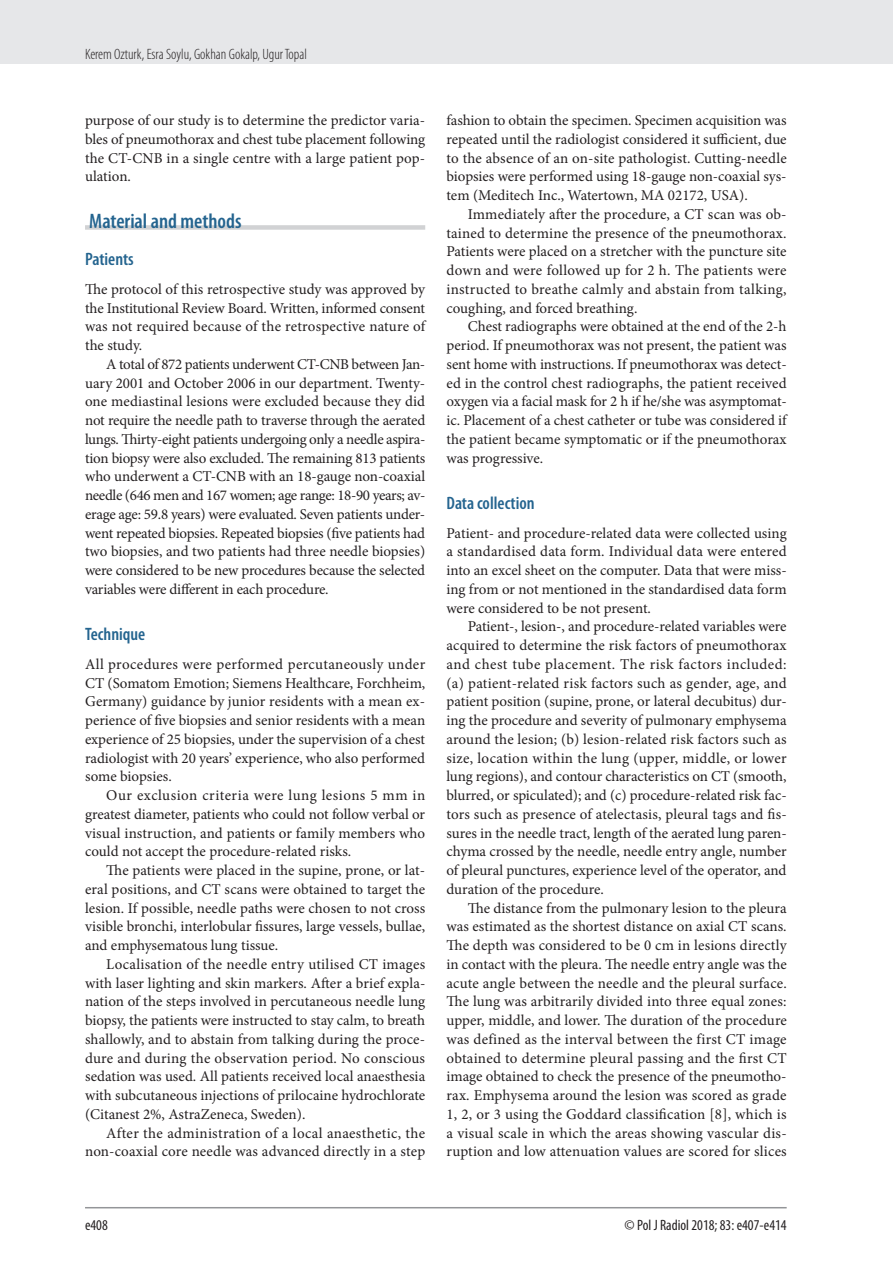
<style>
.page{position:relative;width:893px;height:1263px;background:#fff}
.page>*{position:absolute;margin:0;border:0;box-sizing:border-box;transform-origin:0 0}
.t1{font:600 condensed 21px "Myriad Pro";color:#24648f}
.t2{font:600 condensed 18px "Myriad Pro";color:#24648f}
.t3{font:15px/18.8px "Minion Pro";color:#231f20;text-align:justify}
.t4{font:300 condensed 15px "Myriad Pro";color:#231f20}
.t5{font:condensed 15px "Myriad Pro";color:#231f20}
</style>
<div class="page">
<div style="left:0;top:0;width:893px;height:64px;background:#e6e7e9"></div>
<hr style="left:85px;top:1207px;width:702px;height:1px;background:#939598">
<div style="left:85px;top:225px;width:340px;height:5px;background:#d1d2d4"></div>
<p class="t4" style="left:85px;top:45px;width:223px">Kerem Ozturk, Esra Soylu, Gokhan Gokalp, Ugur Topal</p>
<p class="t3" style="left:85px;top:111px;width:342px">purpose of our study is to determine the predictor varia&shy;bles of pneumothorax and chest tube placement following the CT-CNB in a single centre with a large patient pop&shy;ulation.</p>
<h1 class="t1" style="left:89px;top:208px;width:154px">Material and methods</h1>
<p class="t2" style="left:85px;top:248px;width:50px">Patients</p>
<p class="t3" style="left:85px;top:280px;width:342px">The protocol of this retrospective study was approved by the Institutional Review Board. Written, informed consent was not required because of the retrospective nature of the study.</p>
<p class="t3" style="left:85px;top:355px;width:342px;text-indent:21px">A total of 872 patients underwent CT-CNB between Jan&shy;uary 2001 and October 2006 in our department. Twenty&shy;one mediastinal lesions were excluded because they did not require the needle path to traverse through the aerated lungs. Thirty-eight patients undergoing only a needle aspira&shy;tion biopsy were also excluded. The remaining 813 patients who underwent a CT-CNB with an 18-gauge non-coaxial needle (646 men and 167 women; age range: 18-90 years; av&shy;erage age: 59.8 years) were evaluated. Seven patients under&shy;went repeated biopsies. Repeated biopsies (five patients had two biopsies, and two patients had three needle biopsies) were considered to be new procedures because the selected variables were different in each procedure.</p>
<p class="t2" style="left:85px;top:623px;width:62px">Technique</p>
<p class="t3" style="left:85px;top:655px;width:342px">All procedures were performed percutaneously under CT (Somatom Emotion; Siemens Healthcare, Forchheim, Germany) guidance by junior residents with a mean ex&shy;perience of five biopsies and senior residents with a mean experience of 25 biopsies, under the supervision of a chest radiologist with 20 years’ experience, who also performed some biopsies.</p>
<p class="t3" style="left:85px;top:786px;width:342px;text-indent:21px">Our exclusion criteria were lung lesions 5 mm in greatest diameter, patients who could not follow verbal or visual instruction, and patients or family members who could not accept the procedure-related risks.</p>
<p class="t3" style="left:85px;top:861px;width:342px;text-indent:21px">The patients were placed in the supine, prone, or lat&shy;eral positions, and CT scans were obtained to target the lesion. If possible, needle paths were chosen to not cross visible bronchi, interlobular fissures, large vessels, bullae, and emphysematous lung tissue.</p>
<p class="t3" style="left:85px;top:955px;width:342px;text-indent:21px">Localisation of the needle entry utilised CT images with laser lighting and skin markers. After a brief expla&shy;nation of the steps involved in percutaneous needle lung biopsy, the patients were instructed to stay calm, to breath shallowly, and to abstain from talking during the proce&shy;dure and during the observation period. No conscious sedation was used. All patients received local anaesthesia with subcutaneous injections of prilocaine hydrochlorate (Citanest 2%, AstraZeneca, Sweden).</p>
<p class="t3" style="left:85px;top:1123px;width:342px;text-align:right">After the administration of a local anaesthetic, the non-coaxial core needle was advanced directly in a step</p>
<p class="t3" style="left:446px;top:111px;width:342px">fashion to obtain the specimen. Specimen acquisition was repeated until the radiologist considered it sufficient, due to the absence of an on-site pathologist. Cutting-needle biopsies were performed using 18-gauge non-coaxial sys&shy;tem (Meditech Inc., Watertown, MA 02172, USA).</p>
<p class="t3" style="left:446px;top:205px;width:342px;text-indent:21px">Immediately after the procedure, a CT scan was ob&shy;tained to determine the presence of the pneumothorax.<br>Patients were placed on a stretcher with the puncture site down and were followed up for 2 h. The patients were instructed to breathe calmly and abstain from talking, coughing, and forced breathing.</p>
<p class="t3" style="left:446px;top:317px;width:342px;text-indent:21px">Chest radiographs were obtained at the end of the 2-h period. If pneumothorax was not present, the patient was sent home with instructions. If pneumothorax was detect&shy;ed in the control chest radiographs, the patient received oxygen via a facial mask for 2 h if he/she was asymptomat&shy;ic. Placement of a chest catheter or tube was considered if the patient became symptomatic or if the pneumothorax was progressive.</p>
<p class="t2" style="left:446px;top:492px;width:90px">Data collection</p>
<p class="t3" style="left:446px;top:523px;width:342px">Patient- and procedure-related data were collected using a standardised data form. Individual data were entered into an excel sheet on the computer. Data that were miss&shy;ing from or not mentioned in the standardised data form were considered to be not present.</p>
<p class="t3" style="left:446px;top:617px;width:342px;text-indent:21px">Patient-, lesion-, and procedure-related variables were acquired to determine the risk factors of pneumothorax and chest tube placement. The risk factors included: (a) patient-related risk factors such as gender, age, and patient position (supine, prone, or lateral decubitus) dur&shy;ing the procedure and severity of pulmonary emphysema around the lesion; (b) lesion-related risk factors such as size, location within the lung (upper, middle, or lower lung regions), and contour characteristics on CT (smooth, blurred, or spiculated); and (c) procedure-related risk fac&shy;tors such as presence of atelectasis, pleural tags and fis&shy;sures in the needle tract, length of the aerated lung paren&shy;chyma crossed by the needle, needle entry angle, number of pleural punctures, experience level of the operator, and duration of the procedure.</p>
<p class="t3" style="left:446px;top:898px;width:342px;text-indent:21px">The distance from the pulmonary lesion to the pleura was estimated as the shortest distance on axial CT scans.<br>The depth was considered to be 0 cm in lesions directly in contact with the pleura. The needle entry angle was the acute angle between the needle and the pleural surface.<br>The lung was arbitrarily divided into three equal zones: upper, middle, and lower. The duration of the procedure was defined as the interval between the first CT image obtained to determine pleural passing and the first CT image obtained to check the presence of the pneumotho&shy;rax. Emphysema around the lesion was scored as grade 1, 2, or 3 using the Goddard classification [8], which is a visual scale in which the areas showing vascular dis&shy;ruption and low attenuation values are scored for slices</p>
<p class="t5" style="left:85px;top:1216px;width:24px">e408</p>
<p class="t5" style="left:625px;top:1216px;width:164px">© Pol J Radiol 2018; 83: e407-e414</p>
</div>
